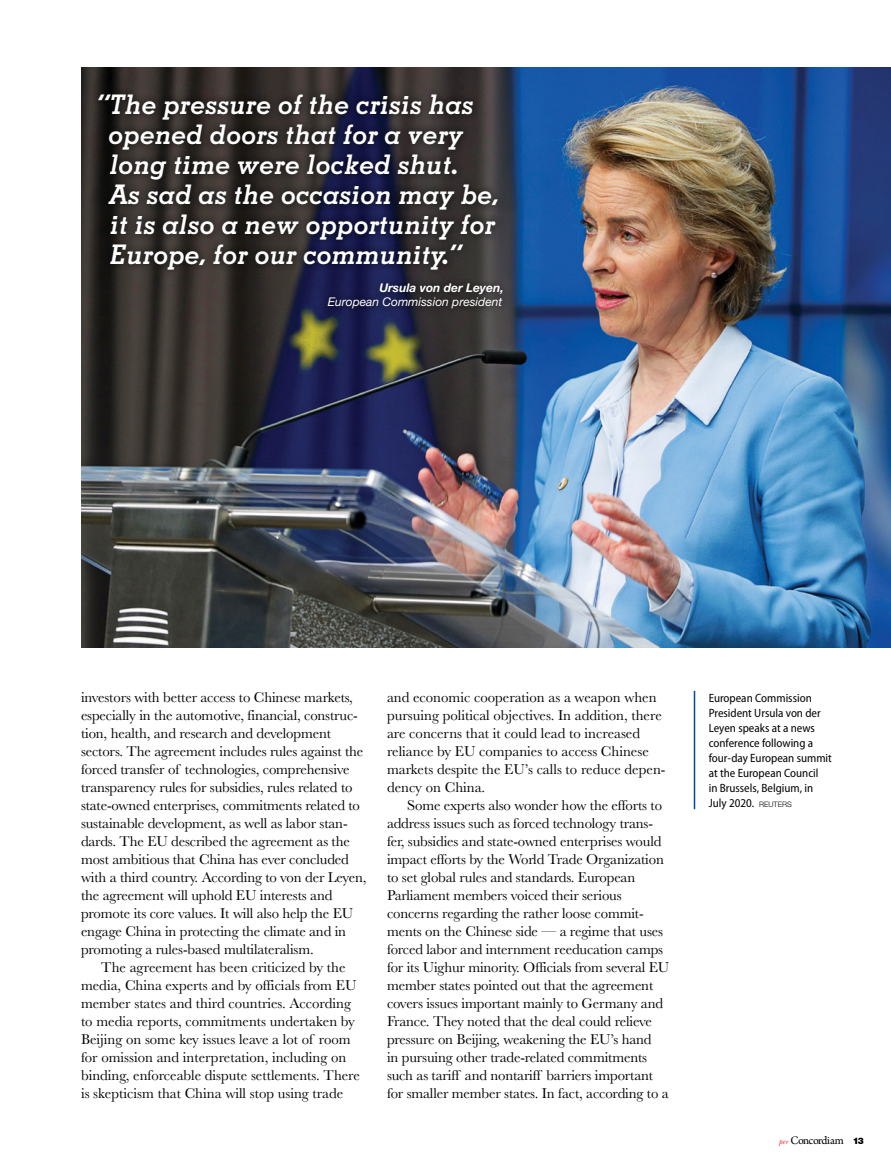
<style>
.page{position:relative;width:891px;height:1161px;background:#fff}
.page>*{position:absolute;margin:0;border:0;box-sizing:border-box;transform-origin:0 0}
.t1{font:italic 700 27px/30px "Memphis LT Std";color:#fff}
.t2{font:14.85px/18px "Baskerville";letter-spacing:-.01em;color:#000}
.t3{font:semi-condensed 12px/15px "Myriad Pro";color:#000}
.t4{font:italic 12px "Helvetica Neue LT Std";color:#fff}
.t5{font:italic 700 12px "Helvetica Neue LT Std";color:#fff}
.t6{font:12px "Arno Pro";letter-spacing:-.05em;color:#000}
.s1{font-family:"Helvetica Neue LT Std";font-weight:300;font-stretch:normal;font-size:7.5px}
.s2{font-family:"New Baskerville Std";font-style:italic;font-size:7.5px;color:#ed1d24}
.s3{font-family:"Helvetica Neue LT Std";font-weight:900;font-size:9px}
</style>
<div class="page">
<img style="left:81px;top:68px;width:810px;height:580px">
<div style="left:91px;top:86px;width:419px;height:229px;background:#000;opacity:.75"></div>
<hr style="left:694px;top:691px;width:1px;height:118px;background:#034592">
<h1 class="t1" style="left:109px;top:89px;width:392px;text-indent:-12px">“The pressure of the crisis has opened doors that for a very long time were locked shut.<br>As sad as the occasion may be, it is also a new opportunity for<br>Europe, for our community.”</h1>
<p class="t5" style="left:379px;top:280px;width:126px">Ursula von der Leyen,</p>
<p class="t4" style="left:328px;top:295px;width:176px">European Commission president</p>
<p class="t2" style="left:81px;top:688px;width:287px">investors with better access to Chinese markets, especially in the automotive, financial, construc&shy;tion, health, and research and development sectors. The agreement includes rules against the forced transfer of technologies, comprehensive transparency rules for subsidies, rules related to state-owned enterprises, commitments related to sustainable development, as well as labor stan&shy;dards. The EU described the agreement as the most ambitious that China has ever concluded with a third country. According to von der Leyen, the agreement will uphold EU interests and promote its core values. It will also help the EU engage China in protecting the climate and in promoting a rules-based multilateralism.</p>
<p class="t2" style="left:81px;top:958px;width:281px;text-indent:20px">The agreement has been criticized by the media, China experts and by officials from EU member states and third countries. According to media reports, commitments undertaken by Beijing on some key issues leave a lot of room for omission and interpretation, including on binding, enforceable dispute settlements. There is skepticism that China will stop using trade</p>
<p class="t2" style="left:387px;top:688px;width:280px">and economic cooperation as a weapon when pursuing political objectives. In addition, there are concerns that it could lead to increased reliance by EU companies to access Chinese markets despite the EU’s calls to reduce depen&shy;dency on China.</p>
<p class="t2" style="left:387px;top:796px;width:284px;text-indent:20px">Some experts also wonder how the efforts to address issues such as forced technology trans&shy;fer, subsidies and state-owned enterprises would impact efforts by the World Trade Organization to set global rules and standards. European Parliament members voiced their serious concerns regarding the rather loose commit&shy;ments on the Chinese side — a regime that uses forced labor and internment reeducation camps for its Uighur minority. Officials from several EU member states pointed out that the agreement covers issues important mainly to Germany and France. They noted that the deal could relieve pressure on Beijing, weakening the EU’s hand<br>in pursuing other trade-related commitments such as tariff and nontariff barriers important for smaller member states. In fact, according to a</p>
<p class="t3" style="left:709px;top:691px;width:125px">European Commission<br>President Ursula von der<br>Leyen speaks at a news conference following a four-day European summit at the European Council<br>in Brussels, Belgium, in<br>July 2020. <span class="s1">REUTERS</span></p>
<p class="t6" style="left:779px;top:1134px;width:87px"><span class="s2">per</span> Concordiam <span class="s3">13</span></p>
</div>
